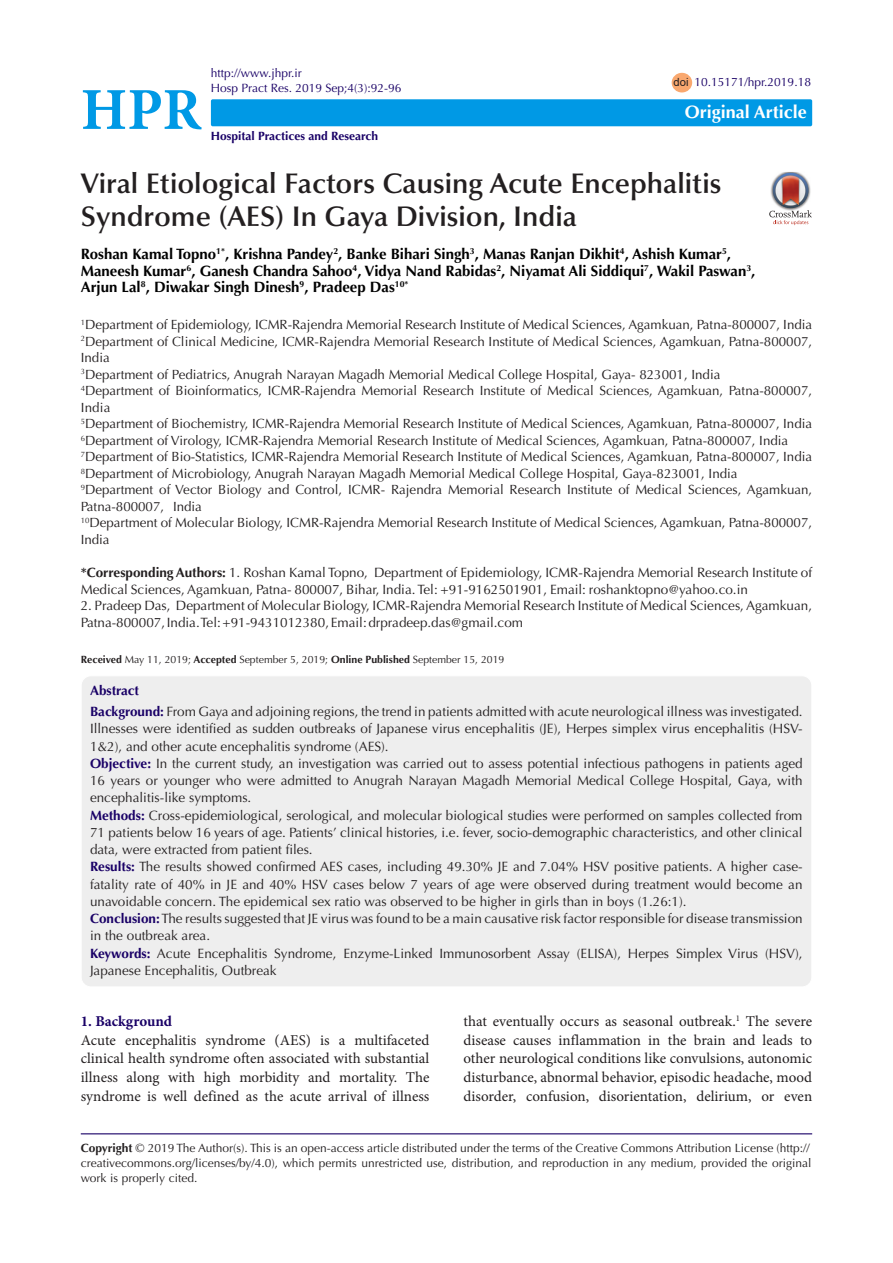
<style>
.page{position:relative;width:893px;height:1263px;background:#fff}
.page>*{position:absolute;margin:0;border:0;box-sizing:border-box;transform-origin:0 0}
.t1{font:700 59.55px "Minion Pro";color:#0099e5}
.t2{font:600 28.5px/33px "Optima LT Std";color:#231f20}
.t3{font:700 18px "Optima LT Std";color:#fff}
.t4{font:15px/18.6px "Minion Pro";color:#231f20;text-align:justify}
.t5{font:700 15px/16.5px "Optima LT Std";color:#000}
.t6{font:700 15px "Minion Pro";color:#190066}
.Default{font:13.5px/17.2px "Optima LT Std";color:#231f20;text-align:justify}
.Default-2{font:700 13.5px "Optima LT Std";color:#190066}
.t7{font:13.35px/16.5px "Optima LT Std";color:#231f20}
.t8{font:12px/15px "Optima LT Std";color:#231f20}
.t9{font:12px "Optima LT Std";color:#190066}
.t10{font:700 12px "Optima LT Std";color:#190066}
.t11{font:11.25px "Arial";color:#231f20}
.t12{font:10.5px "Optima LT Std";color:#231f20}
.s1{font-weight:700}
.s2{font-weight:700;color:#190066}
</style>
<div class="page">
<hr style="left:81px;top:1133px;width:731px;height:1px;background:#190066">
<div style="left:81px;top:676px;width:731px;height:311px;background:#eee;border-radius:10px"></div>
<div style="left:672px;top:73px;width:20px;height:19px;background:#f9a86f;border-radius:50%"></div>
<div style="left:211px;top:99px;width:601px;height:27px;background:#0099e5;border-radius:2px"></div>
<img style="left:781px;top:172px;width:18px;height:1px">
<svg style="left:769px;top:173px;width:43px;height:52px"></svg>
<p class="t1" style="left:81px;top:68px;width:122px">HPR</p>
<p class="t9" style="left:211px;top:66px;width:92px">http://www.jhpr.ir</p>
<p class="t9" style="left:211px;top:81px;width:192px">Hosp Pract Res. 2019 Sep;4(3):92-96</p>
<p class="t10" style="left:211px;top:128px;width:169px">Hospital Practices and Research</p>
<p class="t11" style="left:674px;top:75px;width:17px">doi</p>
<p class="t9" style="left:694px;top:75px;width:118px">10.15171/hpr.2019.18</p>
<p class="t3" style="left:685px;top:102px;width:124px">Original Article</p>
<p class="t2" style="left:81px;top:167px;width:642px">Viral Etiological Factors Causing Acute Encephalitis<br>Syndrome (AES) In Gaya Division, India</p>
<p class="t5" style="left:81px;top:246px;width:676px">Roshan Kamal Topno<sup>1*</sup>, Krishna Pandey<sup>2</sup>, Banke Bihari Singh<sup>3</sup>, Manas Ranjan Dikhit<sup>4</sup>, Ashish Kumar<sup>5</sup>,<br>Maneesh Kumar<sup>6</sup>, Ganesh Chandra Sahoo<sup>4</sup>, Vidya Nand Rabidas<sup>2</sup>, Niyamat Ali Siddiqui<sup>7</sup>, Wakil Paswan<sup>3</sup>,<br>Arjun Lal<sup>8</sup>, Diwakar Singh Dinesh<sup>9</sup>, Pradeep Das<sup>10*</sup></p>
<p class="t7" style="left:81px;top:317px;width:733px"><sup>1</sup>Department of Epidemiology, ICMR-Rajendra Memorial Research Institute of Medical Sciences, Agamkuan, Patna-800007, India</p>
<p class="t7" style="left:81px;top:333px;width:733px"><sup>2</sup>Department of Clinical Medicine, ICMR-Rajendra Memorial Research Institute of Medical Sciences, Agamkuan, Patna-800007,<br>India</p>
<p class="t7" style="left:81px;top:366px;width:641px"><sup>3</sup>Department of Pediatrics, Anugrah Narayan Magadh Memorial Medical College Hospital, Gaya- 823001, India</p>
<p class="t7" style="left:81px;top:383px;width:733px"><sup>4</sup>Department of Bioinformatics, ICMR-Rajendra Memorial Research Institute of Medical Sciences, Agamkuan, Patna-800007,<br>India</p>
<p class="t7" style="left:81px;top:416px;width:733px"><sup>5</sup>Department of Biochemistry, ICMR-Rajendra Memorial Research Institute of Medical Sciences, Agamkuan, Patna-800007, India</p>
<p class="t7" style="left:81px;top:432px;width:709px"><sup>6</sup>Department of Virology, ICMR-Rajendra Memorial Research Institute of Medical Sciences, Agamkuan, Patna-800007, India</p>
<p class="t7" style="left:81px;top:449px;width:733px"><sup>7</sup>Department of Bio-Statistics, ICMR-Rajendra Memorial Research Institute of Medical Sciences, Agamkuan, Patna-800007, India</p>
<p class="t7" style="left:81px;top:465px;width:658px"><sup>8</sup>Department of Microbiology, Anugrah Narayan Magadh Memorial Medical College Hospital, Gaya-823001, India</p>
<p class="t7" style="left:81px;top:482px;width:733px"><sup>9</sup>Department of Vector Biology and Control, ICMR- Rajendra Memorial Research Institute of Medical Sciences, Agamkuan,<br>Patna-800007, India</p>
<p class="t7" style="left:81px;top:515px;width:733px"><sup>10</sup>Department of Molecular Biology, ICMR-Rajendra Memorial Research Institute of Medical Sciences, Agamkuan, Patna-800007,<br>India</p>
<p class="Default" style="left:81px;top:565px;width:733px;line-height:16.5px"><span class="s1">*Corresponding Authors:</span> 1. Roshan Kamal Topno, Department of Epidemiology, ICMR-Rajendra Memorial Research Institute of<br>Medical Sciences, Agamkuan, Patna- 800007, Bihar, India. Tel: +91-9162501901, Email: roshanktopno@yahoo.co.in</p>
<p class="Default" style="left:81px;top:598px;width:733px;line-height:16.5px">2. Pradeep Das, Department of Molecular Biology, ICMR-Rajendra Memorial Research Institute of Medical Sciences, Agamkuan,<br>Patna-800007, India. Tel: +91-9431012380, Email: drpradeep.das@gmail.com</p>
<p class="t12" style="left:81px;top:653px;width:425px"><span class="s1">Received</span> May 11, 2019; <span class="s1">Accepted</span> September 5, 2019; <span class="s1">Online Published</span> September 15, 2019</p>
<p class="Default-2" style="left:90px;top:682px;width:51px">Abstract</p>
<p class="Default" style="left:90px;top:703px;width:714px"><span class="s2">Background:</span> From Gaya and adjoining regions, the trend in patients admitted with acute neurological illness was investigated.<br>Illnesses were identified as sudden outbreaks of Japanese virus encephalitis (JE), Herpes simplex virus encephalitis (HSV-1&amp;2), and other acute encephalitis syndrome (AES).</p>
<p class="Default" style="left:90px;top:755px;width:714px"><span class="s2">Objective:</span> In the current study, an investigation was carried out to assess potential infectious pathogens in patients aged 16 years or younger who were admitted to Anugrah Narayan Magadh Memorial Medical College Hospital, Gaya, with encephalitis-like symptoms.</p>
<p class="Default" style="left:90px;top:806px;width:714px"><span class="s2">Methods:</span> Cross-epidemiological, serological, and molecular biological studies were performed on samples collected from 71 patients below 16 years of age. Patients’ clinical histories, i.e. fever, socio-demographic characteristics, and other clinical data, were extracted from patient files.</p>
<p class="Default" style="left:90px;top:858px;width:714px"><span class="s2">Results:</span> The results showed confirmed AES cases, including 49.30% JE and 7.04% HSV positive patients. A higher case&shy;fatality rate of 40% in JE and 40% HSV cases below 7 years of age were observed during treatment would become an unavoidable concern. The epidemical sex ratio was observed to be higher in girls than in boys (1.26:1).</p>
<p class="Default" style="left:90px;top:910px;width:714px"><span class="s2">Conclusion:</span> The results suggested that JE virus was found to be a main causative risk factor responsible for disease transmission in the outbreak area.</p>
<p class="Default" style="left:90px;top:944px;width:714px"><span class="s2">Keywords:</span> Acute Encephalitis Syndrome, Enzyme-Linked Immunosorbent Assay (ELISA), Herpes Simplex Virus (HSV),<br>Japanese Encephalitis, Outbreak</p>
<p class="t6" style="left:81px;top:1011px;width:93px">1. Background</p>
<p class="t4" style="left:81px;top:1031px;width:350px">Acute encephalitis syndrome (AES) is a multifaceted clinical health syndrome often associated with substantial illness along with high morbidity and mortality. The syndrome is well defined as the acute arrival of illness</p>
<p class="t4" style="left:463px;top:1012px;width:350px">that eventually occurs as seasonal outbreak.<sup>1</sup> The severe disease causes inflammation in the brain and leads to other neurological conditions like convulsions, autonomic disturbance, abnormal behavior, episodic headache, mood disorder, confusion, disorientation, delirium, or even</p>
<p class="t8" style="left:81px;top:1140px;width:732px"><span class="s1">Copyright</span> © 2019 The Author(s). This is an open-access article distributed under the terms of the Creative Commons Attribution License (http:// creativecommons.org/licenses/by/4.0), which permits unrestricted use, distribution, and reproduction in any medium, provided the original work is properly cited.</p>
</div>
